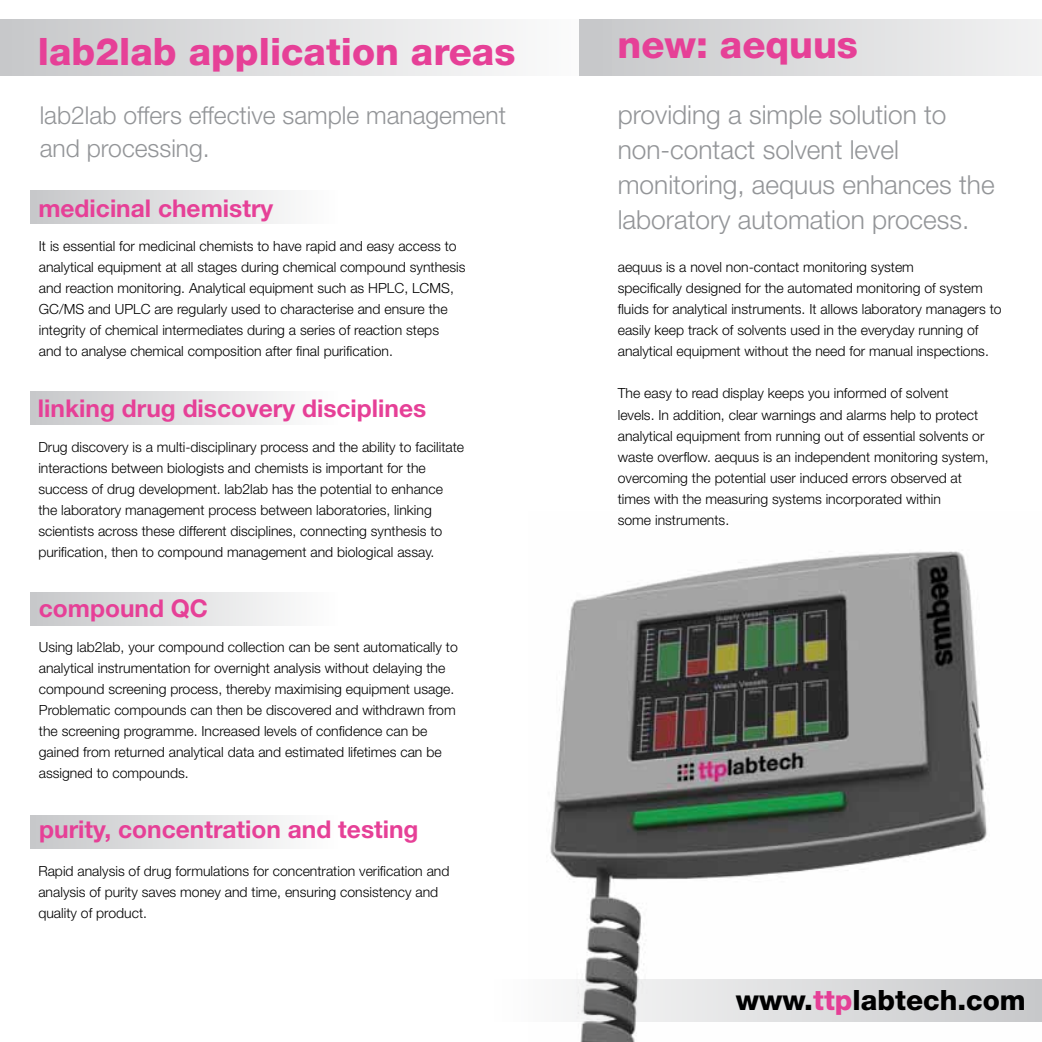
<style>
.page{position:relative;width:1042px;height:1042px;background:#fff}
.page>*{position:absolute;margin:0;border:0;box-sizing:border-box;transform-origin:0 0}
.t1{font:800 37.8px "Helvetica Neue";color:#e64097}
.t2{font:800 28px "Helvetica Neue";color:#000}
.t3{font:300 26.25px/35px "Helvetica Neue";color:#939598}
.t4{font:300 24.68px/32.9px "Helvetica Neue";color:#939598}
.t5{font:700 24.5px "Helvetica Neue";color:#e64097}
.t6{font:300 14px/21px "Helvetica Neue";color:#000}
.s1{color:#e64097}
</style>
<div class="page">
<div style="left:579px;top:19px;width:463px;height:56px;background:linear-gradient(to right,#c6c7c9,#f2f2f2)"></div>
<img style="left:550px;top:551px;width:492px;height:491px">
<div style="left:30px;top:191px;width:308px;height:33px;background:linear-gradient(to right,#c6c7c9,#fefefe)"></div>
<div style="left:30px;top:592px;width:308px;height:33px;background:linear-gradient(to right,#c6c7c9,#fefefe)"></div>
<div style="left:30px;top:815px;width:307px;height:33px;background:linear-gradient(to right,#c6c8ca,#fefefe)"></div>
<div style="left:30px;top:391px;width:307px;height:33px;background:linear-gradient(to right,#c6c8ca,#fefefe)"></div>
<svg style="left:0;top:19px;width:611px;height:56px"></svg>
<h1 class="t1" style="left:38px;top:29px;width:479px">lab2lab application areas</h1>
<h1 class="t1" style="left:617px;top:22px;width:242px">new: aequus</h1>
<h3 class="t4" style="left:40px;top:98px;width:468px">lab2lab offers effective sample management and processing.</h3>
<h3 class="t5" style="left:38px;top:193px;width:236px">medicinal chemistry</h3>
<p class="t6" style="left:39px;top:235px;width:428px">It is essential for medicinal chemists to have rapid and easy access to analytical equipment at all stages during chemical compound synthesis and reaction monitoring. Analytical equipment such as HPLC, LCMS, GC/MS and UPLC are regularly used to characterise and ensure the integrity of chemical intermediates during a series of reaction steps<br>and to analyse chemical composition after final purification.</p>
<h3 class="t5" style="left:38px;top:393px;width:390px">linking drug discovery disciplines</h3>
<p class="t6" style="left:38px;top:436px;width:427px">Drug discovery is a multi-disciplinary process and the ability to facilitate interactions between biologists and chemists is important for the success of drug development. lab2lab has the potential to enhance the laboratory management process between laboratories, linking scientists across these different disciplines, connecting synthesis to purification, then to compound management and biological assay.</p>
<h3 class="t5" style="left:39px;top:593px;width:171px">compound QC</h3>
<p class="t6" style="left:39px;top:636px;width:420px">Using lab2lab, your compound collection can be sent automatically to analytical instrumentation for overnight analysis without delaying the compound screening process, thereby maximising equipment usage.<br>Problematic compounds can then be discovered and withdrawn from the screening programme. Increased levels of confidence can be gained from returned analytical data and estimated lifetimes can be assigned to compounds.</p>
<h3 class="t5" style="left:39px;top:814px;width:381px">purity, concentration and testing</h3>
<p class="t6" style="left:38px;top:860px;width:413px">Rapid analysis of drug formulations for concentration verification and analysis of purity saves money and time, ensuring consistency and quality of product.</p>
<h3 class="t3" style="left:618px;top:96px;width:378px">providing a simple solution to non-contact solvent level monitoring, aequus enhances the laboratory automation process.</h3>
<p class="t6" style="left:618px;top:257px;width:385px">aequus is a novel non-contact monitoring system<br>specifically designed for the automated monitoring of system fluids for analytical instruments. It allows laboratory managers to easily keep track of solvents used in the everyday running of analytical equipment without the need for manual inspections.</p>
<p class="t6" style="left:618px;top:383px;width:372px">The easy to read display keeps you informed of solvent levels. In addition, clear warnings and alarms help to protect analytical equipment from running out of essential solvents or waste overflow. aequus is an independent monitoring system, overcoming the potential user induced errors observed at times with the measuring systems incorporated within<br>some instruments.</p>
<h2 class="t2" style="left:736px;top:983px;width:291px">www.<span class="s1">ttp</span>labtech.com</h2>
</div>
